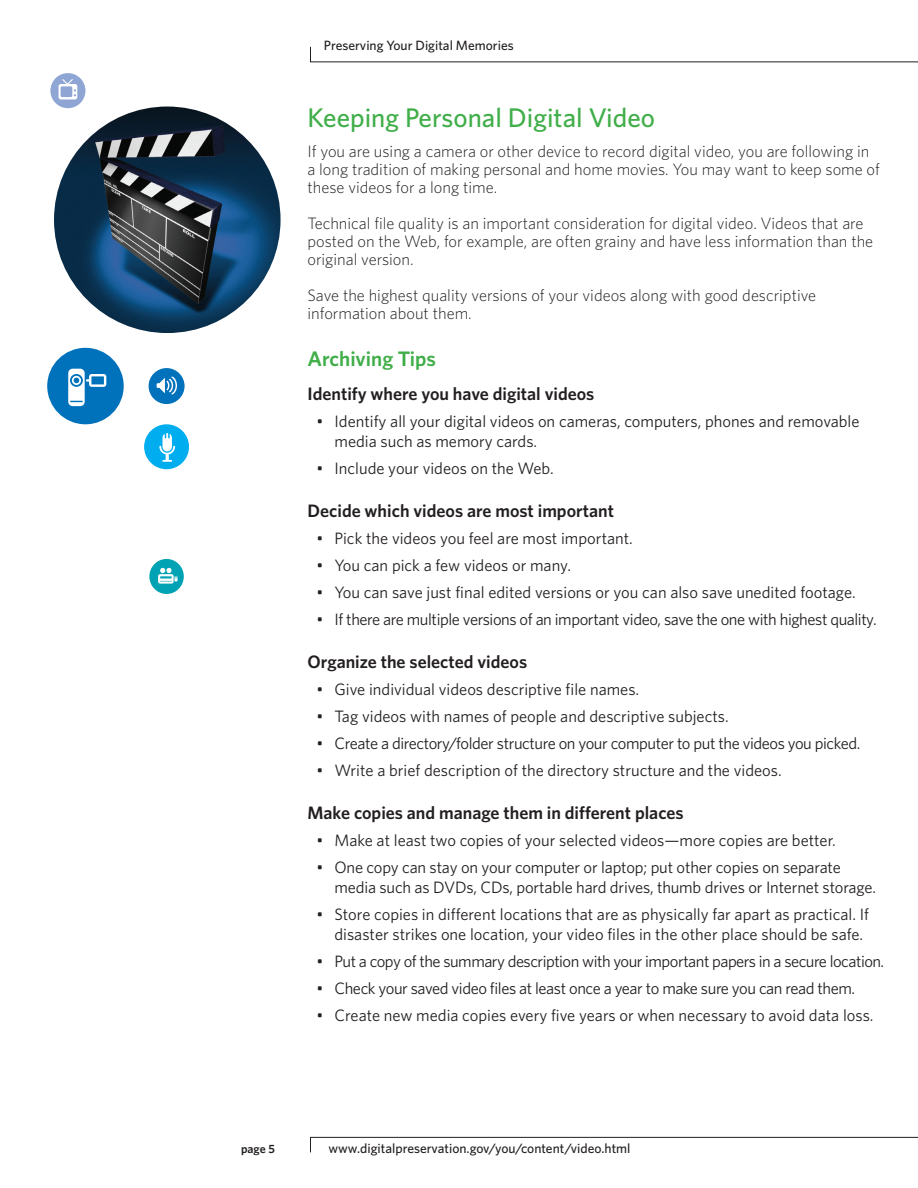
<style>
.page{position:relative;width:918px;height:1188px;background:#fff}
.page>*{position:absolute;margin:0;border:0;box-sizing:border-box;transform-origin:0 0}
.t1{font:500 27px "Whitney";color:#40ae49}
.t2{font:600 21px "Whitney";color:#40ae49}
.t3{font:600 18px "Whitney";color:#231f20}
.t4{font:16.5px/19.8px "Whitney";color:#231f20}
.t5{font:300 16.5px/18px "Whitney";color:#231f20}
.t6{font:16.5px "Whitney";letter-spacing:-.025em;color:#231f20}
.t7{font:16.5px "Whitney";letter-spacing:-.03em;color:#231f20}
.t8{font:500 13.5px "Whitney";color:#231f20}
.t9{font:600 12px "Whitney";color:#231f20}
</style>
<div class="page">
<svg style="left:310px;top:46px;width:608px;height:17px"></svg>
<svg style="left:310px;top:1137px;width:608px;height:16px"></svg>
<div style="left:144px;top:424px;width:45px;height:45px;background:#00aeef;border-radius:50%"></div>
<svg style="left:159px;top:433px;width:16px;height:29px"></svg>
<div style="left:149px;top:368px;width:36px;height:36px;background:#0072bc;border-radius:50%"></div>
<svg style="left:157px;top:376px;width:20px;height:19px"></svg>
<img style="left:54px;top:107px;width:227px;height:226px;border-radius:113px">
<div style="left:47px;top:348px;width:77px;height:76px;background:#0072bc;border-radius:50%"></div>
<svg style="left:68px;top:369px;width:38px;height:37px"></svg>
<div style="left:149px;top:559px;width:35px;height:35px;background:#00a3b3;border-radius:50%"></div>
<svg style="left:158px;top:568px;width:20px;height:16px"></svg>
<div style="left:50px;top:73px;width:35px;height:35px;background:#8fa6d5;border-radius:50%"></div>
<svg style="left:59px;top:79px;width:18px;height:20px"></svg>
<p class="t8" style="left:324px;top:37px;width:191px">Preserving Your Digital Memories</p>
<p class="t1" style="left:308px;top:102px;width:349px">Keeping Personal Digital Video</p>
<p class="t5" style="left:308px;top:142px;width:574px">If you are using a camera or other device to record digital video, you are following in a long tradition of making personal and home movies. You may want to keep some of these videos for a long time.</p>
<p class="t5" style="left:308px;top:214px;width:567px">Technical file quality is an important consideration for digital video. Videos that are posted on the Web, for example, are often grainy and have less information than the original version.</p>
<p class="t5" style="left:308px;top:286px;width:510px">Save the highest quality versions of your videos along with good descriptive information about them.</p>
<p class="t2" style="left:308px;top:346px;width:130px">Archiving Tips</p>
<p class="t3" style="left:308px;top:383px;width:288px">Identify where you have digital videos</p>
<p class="t4" style="left:334px;top:411px;width:527px;text-indent:-18px">• Identify all your digital videos on cameras, computers, phones and removable media such as memory cards.</p>
<p class="t4" style="left:316px;top:458px;width:239px">• Include your videos on the Web.</p>
<p class="t3" style="left:308px;top:500px;width:308px">Decide which videos are most important</p>
<p class="t4" style="left:316px;top:528px;width:318px">• Pick the videos you feel are most important.</p>
<p class="t4" style="left:316px;top:555px;width:256px">• You can pick a few videos or many.</p>
<p class="t4" style="left:316px;top:582px;width:541px">• You can save just final edited versions or you can also save unedited footage.</p>
<p class="t6" style="left:316px;top:609px;width:562px">• If there are multiple versions of an important video, save the one with highest quality.</p>
<p class="t3" style="left:308px;top:651px;width:221px">Organize the selected videos</p>
<p class="t4" style="left:316px;top:679px;width:324px">• Give individual videos descriptive file names.</p>
<p class="t4" style="left:316px;top:706px;width:414px">• Tag videos with names of people and descriptive subjects.</p>
<p class="t6" style="left:316px;top:734px;width:545px">• Create a directory/folder structure on your computer to put the videos you picked.</p>
<p class="t4" style="left:316px;top:760px;width:467px">• Write a brief description of the directory structure and the videos.</p>
<p class="t3" style="left:308px;top:802px;width:378px">Make copies and manage them in different places</p>
<p class="t4" style="left:316px;top:830px;width:521px">• Make at least two copies of your selected videos—more copies are better.</p>
<p class="t4" style="left:334px;top:857px;width:543px;text-indent:-18px">• One copy can stay on your computer or laptop; put other copies on separate media such as DVDs, CDs, portable hard drives, thumb drives or Internet storage.</p>
<p class="t4" style="left:334px;top:904px;width:536px;text-indent:-18px">• Store copies in different locations that are as physically far apart as practical. If disaster strikes one location, your video files in the other place should be safe.</p>
<p class="t7" style="left:316px;top:951px;width:569px">• Put a copy of the summary description with your important papers in a secure location.</p>
<p class="t6" style="left:316px;top:978px;width:540px">• Check your saved video files at least once a year to make sure you can read them.</p>
<p class="t4" style="left:316px;top:1005px;width:559px">• Create new media copies every five years or when necessary to avoid data loss.</p>
<p class="t9" style="left:241px;top:1142px;width:35px">page 5</p>
<p class="t8" style="left:328px;top:1141px;width:304px">www.digitalpreservation.gov/you/content/video.html</p>
</div>
